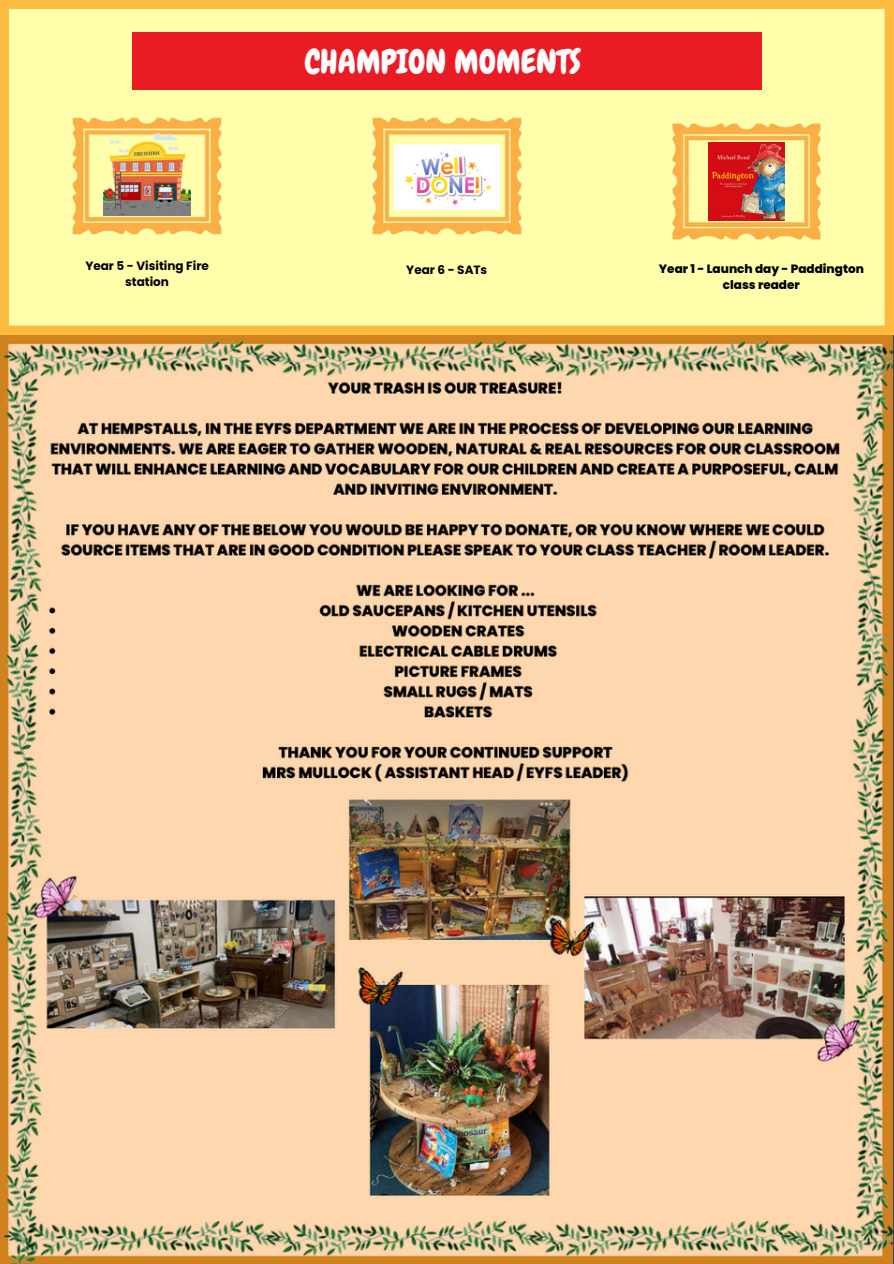
<style>
.page{position:relative;width:894px;height:1264px;background:#fff}
.page>*{position:absolute;margin:0;border:0;box-sizing:border-box;transform-origin:0 0}
.t1{font:33px "Chewy";color:#fefdfd}
.t2{font:800 12px/16px "Poppins";color:#000;text-align:center}
.t3{font:700 12px/16px "Poppins";color:#000;text-align:center}
</style>
<div class="page">
<img style="left:0;top:334px;width:893px;height:928px">
<svg style="left:0;top:0;width:893px;height:334px;background:#fef197"></svg>
<img style="left:28px;top:67px;width:238px;height:218px">
<img style="left:327px;top:89px;width:239px;height:196px">
<div style="left:132px;top:32px;width:629px;height:57px;background:#eb1b24"></div>
<img style="left:627px;top:72px;width:238px;height:218px">
<img style="left:104px;top:128px;width:86px;height:87px">
<img style="left:708px;top:143px;width:76px;height:77px">
<img style="left:394px;top:144px;width:105px;height:65px">
<p class="t3" style="left:85px;top:258px;width:125px">Year 5 - Visiting Fire station</p>
<p class="t1" style="left:304px;top:41px;width:278px">CHAMPION MOMENTS</p>
<p class="t3" style="left:406px;top:262px;width:82px">Year 6 - SATs</p>
<p class="t2" style="left:658px;top:261px;width:206px">Year 1 - Launch day - Paddington class reader</p>
</div>
